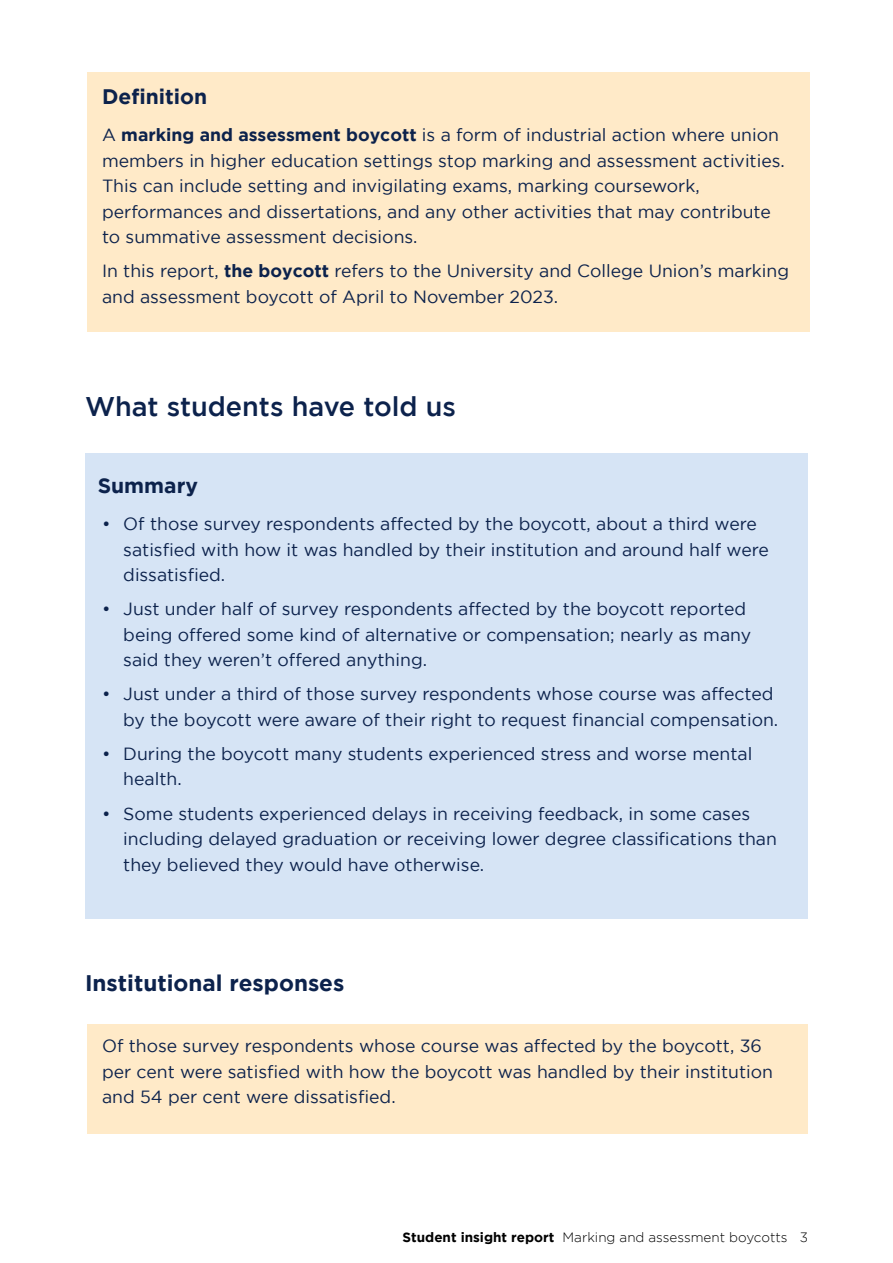
<style>
.page{position:relative;width:893px;height:1263px;background:#fff}
.page>*{position:absolute;margin:0;border:0;box-sizing:border-box;transform-origin:0 0}
.New_Style_Main_head_subtitle{font:500 27px "Gotham";color:#0c224c}
.New_Style_Sub_head_1{font:700 22.5px "Gotham";color:#0c224c}
.New_Style_Head_in_Case_Study_Box{font:700 21px "Gotham";color:#0c224c}
.New_Style_Case_study_text{font:17.7px/25.5px "Gotham";color:#0c224c}
.t1{font:300 13.5px "Gotham";color:#000}
.s1{font-weight:700}
</style>
<div class="page">
<div style="left:87px;top:72px;width:723px;height:260px;background:#ffeac8"></div>
<div style="left:87px;top:1024px;width:721px;height:109px;background:#ffeac8"></div>
<div style="left:85px;top:453px;width:723px;height:465px;background:#d6e4f5"></div>
<h3 class="New_Style_Head_in_Case_Study_Box" style="left:102px;top:85px;width:107px">Definition</h3>
<p class="New_Style_Case_study_text" style="left:102px;top:122px;width:684px">A <span class="s1">marking and assessment boycott</span> is a form of industrial action where union members in higher education settings stop marking and assessment activities.<br>This can include setting and invigilating exams, marking coursework, performances and dissertations, and any other activities that may contribute to summative assessment decisions.</p>
<p class="New_Style_Case_study_text" style="left:102px;top:258px;width:688px">In this report, <span class="s1">the boycott</span> refers to the University and College Union’s marking and assessment boycott of April to November 2023.</p>
<p class="New_Style_Main_head_subtitle" style="left:85px;top:391px;width:372px">What students have told us</p>
<h3 class="New_Style_Head_in_Case_Study_Box" style="left:98px;top:474px;width:102px">Summary</h3>
<p class="New_Style_Case_study_text" style="left:123px;top:511px;width:647px;text-indent:-21px">• Of those survey respondents affected by the boycott, about a third were satisfied with how it was handled by their institution and around half were dissatisfied.</p>
<p class="New_Style_Case_study_text" style="left:123px;top:596px;width:629px;text-indent:-21px">• Just under half of survey respondents affected by the boycott reported being offered some kind of alternative or compensation; nearly as many said they weren’t offered anything.</p>
<p class="New_Style_Case_study_text" style="left:102px;top:681px;width:678px;text-align:right">• Just under a third of those survey respondents whose course was affected by the boycott were aware of their right to request financial compensation.</p>
<p class="New_Style_Case_study_text" style="left:123px;top:741px;width:630px;text-indent:-21px">• During the boycott many students experienced stress and worse mental health.</p>
<p class="New_Style_Case_study_text" style="left:123px;top:800px;width:655px;text-indent:-21px">• Some students experienced delays in receiving feedback, in some cases including delayed graduation or receiving lower degree classifications than they believed they would have otherwise.</p>
<h2 class="New_Style_Sub_head_1" style="left:85px;top:970px;width:261px">Institutional responses</h2>
<p class="New_Style_Case_study_text" style="left:102px;top:1033px;width:672px">Of those survey respondents whose course was affected by the boycott, 36 per cent were satisfied with how the boycott was handled by their institution and 54 per cent were dissatisfied.</p>
<p class="t1" style="left:403px;top:1230px;width:407px"><span class="s1">Student insight report</span> Marking and assessment boycotts 3</p>
</div>
